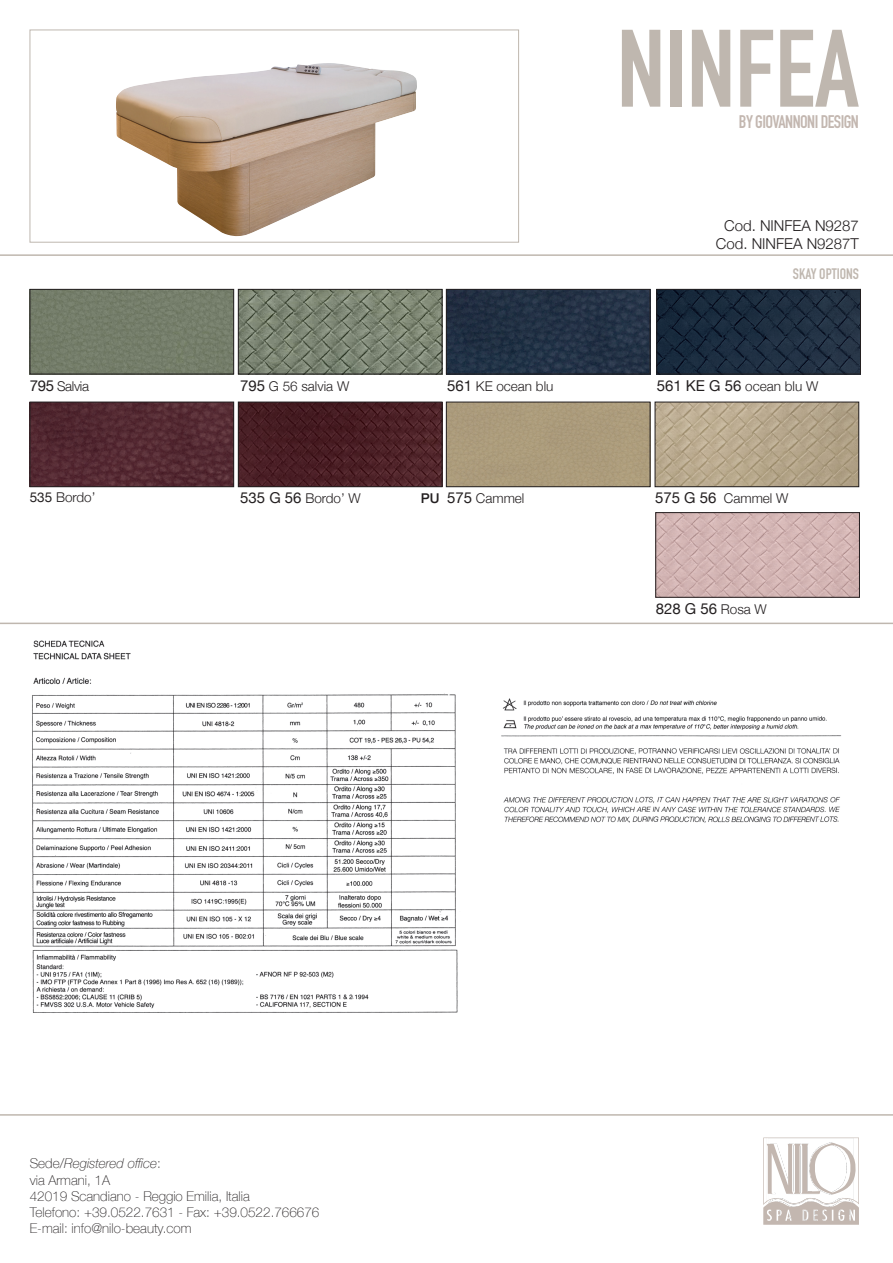
<style>
.page{position:relative;width:893px;height:1263px;background:#fff}
.page>*{position:absolute;margin:0;border:0;box-sizing:border-box;transform-origin:0 0}
.t1{font:700 108px "DIN Condensed";color:#bfb7af}
.t2{font:700 18px "DIN Condensed";letter-spacing:-.03em;color:#c3b7b0}
.t3{font:300 15px "Helvetica Neue";color:#231f20}
.t4{font:700 15px "DIN Condensed";color:#bfb7af}
.t5{font:15px "Helvetica Neue";color:#231f20}
.t6{font:100 13.5px "Helvetica Neue";color:#231f20}
.t7{font:300 13.5px "Helvetica Neue";color:#231f20}
.t8{font:italic 100 13.5px "Helvetica Neue";color:#231f20}
.t9{font:500 13.5px "Helvetica Neue";color:#231f20}
.s1{font-weight:400;font-size:15px}
.s2{font-weight:400}
.s3{font-style:normal}
.s4{font-weight:300;font-size:13.5px}
</style>
<div class="page">
<div style="left:32px;top:291px;width:200px;height:81px;background:#747d6a"></div>
<div style="left:30px;top:289px;width:204px;height:85px;border:1px solid #231f20"></div>
<img style="left:240px;top:291px;width:200px;height:81px">
<div style="left:238px;top:289px;width:204px;height:85px;border:1px solid #231f20"></div>
<img style="left:448px;top:291px;width:200px;height:81px">
<div style="left:446px;top:289px;width:204px;height:85px;border:1px solid #231f20"></div>
<img style="left:32px;top:404px;width:200px;height:81px">
<div style="left:30px;top:402px;width:204px;height:85px;border:1px solid #231f20"></div>
<img style="left:240px;top:404px;width:200px;height:81px">
<div style="left:238px;top:402px;width:204px;height:85px;border:1px solid #231f20"></div>
<div style="left:446px;top:402px;width:204px;height:85px;border:1px solid #231f20"></div>
<img style="left:657px;top:404px;width:200px;height:81px">
<div style="left:655px;top:402px;width:204px;height:85px;border:1px solid #231f20"></div>
<img style="left:657px;top:514px;width:201px;height:81px">
<div style="left:655px;top:512px;width:205px;height:85px;border:1px solid #231f20"></div>
<img style="left:659px;top:291px;width:200px;height:81px">
<div style="left:657px;top:289px;width:204px;height:85px;border:1px solid #231f20"></div>
<img style="left:32px;top:640px;width:426px;height:373px">
<hr style="left:0;top:623px;width:893px;height:1px;background:#bfb7af">
<img style="left:501px;top:698px;width:341px;height:125px">
<img style="left:116px;top:63px;width:301px;height:174px">
<div style="left:30px;top:30px;width:489px;height:212px;border:1px solid #bfb7af"></div>
<hr style="left:0;top:254px;width:893px;height:2px;background:#bfb7af">
<hr style="left:0;top:1114px;width:893px;height:2px;background:#bfb7af">
<svg style="left:763px;top:1137px;width:96px;height:88px"></svg>
<p class="t1" style="left:617px;top:-4px;width:243px">NINFEA</p>
<p class="t2" style="left:739px;top:110px;width:122px">BY GIOVANNONI DESIGN</p>
<p class="t3" style="left:724px;top:214px;width:136px">Cod. NINFEA N9287</p>
<p class="t3" style="left:716px;top:232px;width:145px">Cod. NINFEA N9287T</p>
<p class="t7" style="left:30px;top:375px;width:61px"><span class="s1">795</span> Salvia</p>
<p class="t7" style="left:240px;top:375px;width:111px"><span class="s1">795</span> G 56 salvia W</p>
<p class="t7" style="left:447px;top:375px;width:108px"><span class="s1">561</span> KE ocean blu</p>
<p class="t4" style="left:793px;top:263px;width:68px">SKAY OPTIONS</p>
<p class="t7" style="left:657px;top:375px;width:163px"><span class="s1">561 KE G 56</span> ocean blu W</p>
<p class="t7" style="left:30px;top:486px;width:67px"><span class="s2">535</span> Bordo’</p>
<p class="t7" style="left:240px;top:488px;width:122px"><span class="s1">535 G 56</span> Bordo’ W</p>
<p class="t9" style="left:421px;top:488px;width:20px">PU</p>
<p class="t7" style="left:447px;top:488px;width:79px"><span class="s1">575</span> Cammel</p>
<p class="t7" style="left:655px;top:488px;width:135px"><span class="s1">575 G 56</span> Cammel W</p>
<p class="t8" style="left:30px;top:1153px;width:133px"><span class="s3">Sede/</span>Registered office<span class="s3">:</span></p>
<p class="t6" style="left:30px;top:1169px;width:82px">via Armani, 1A</p>
<p class="t6" style="left:30px;top:1186px;width:222px">42019 Scandiano - Reggio Emilia, Italia</p>
<p class="t6" style="left:30px;top:1202px;width:291px">Telefono: +39.0522.7631 - Fax: +39.0522.766676</p>
<p class="t6" style="left:30px;top:1218px;width:163px">E-mail: info@nilo-beauty.com</p>
<p class="t5" style="left:656px;top:598px;width:113px">828 G 56 <span class="s4">Rosa W</span></p>
</div>
